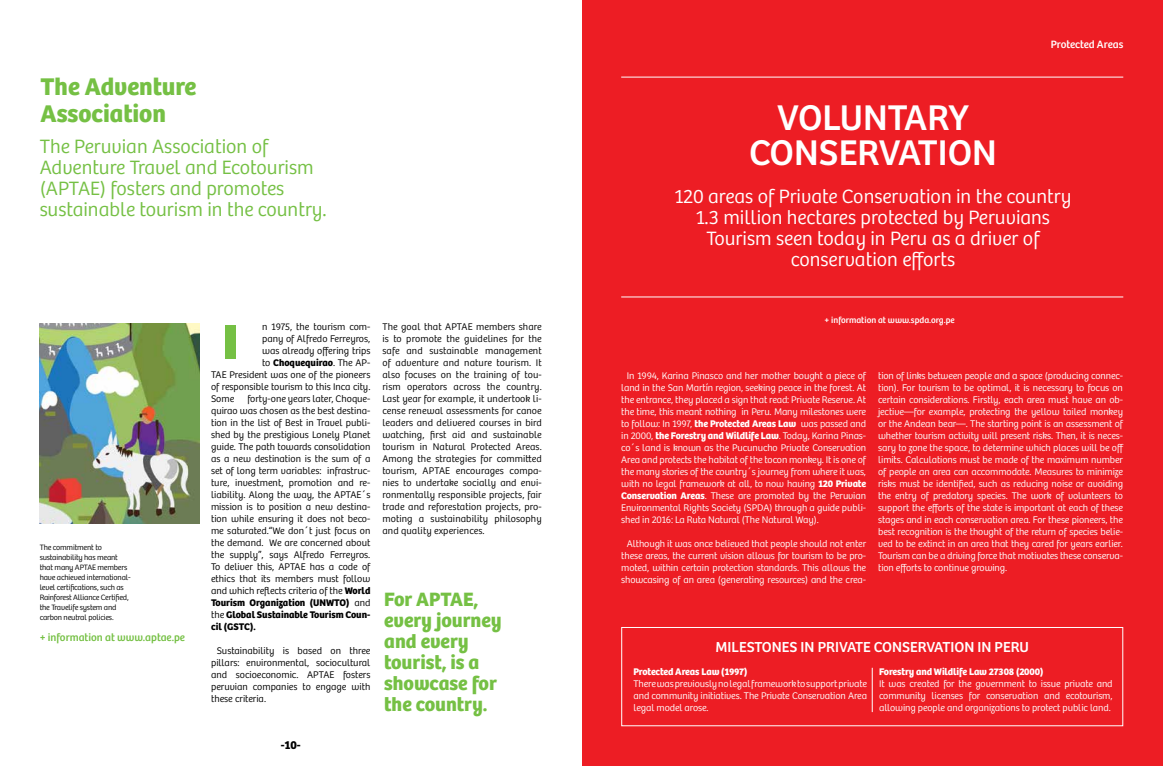
<style>
.page{position:relative;width:1163px;height:766px;background:#fff}
.page>*{position:absolute;margin:0;border:0;box-sizing:border-box;transform-origin:0 0}
.t1{font:800 50px "Bree";color:#75c044}
.t2{font:37px/35px "Bree Peru";color:#fff;text-align:center}
.t3{font:700 25px/27px "Bree Peru";color:#75c044}
.t4{font:300 20px/21px "Bree Peru";color:#fff;text-align:center}
.t5{font:300 20px/21px "Bree Peru";color:#75c044}
.t6{font:700 20px/21px "Bree Peru";color:#75c044}
.t7{font:15px "Bree Peru";color:#fff}
.t8{font:700 12px "Bree";color:#000}
.t9{font:11px "Bree Peru";color:#75c044}
.t10{font:11px "Bree Peru";letter-spacing:-.005em;color:#fff}
.t11{font:300 10px/12px "Bree Peru";letter-spacing:-.01em;color:#fff;text-align:justify}
.t12{font:300 10px/12px "Bree Peru";color:#000;text-align:justify}
.t13{font:700 10px "Bree Peru";letter-spacing:-.01em;color:#fff}
.t14{font:700 10px "Bree Peru";color:#000}
.t15{font:9px "Bree Peru";color:#fff}
.t16{font:300 8px/10px "Bree Peru";letter-spacing:-.02em;color:#000}
.s1{font-weight:300}
.s2{font-weight:700}
</style>
<div class="page">
<div style="left:582px;top:0;width:580px;height:765px;background:#ed1d24"></div>
<hr style="left:621px;top:77px;width:502px;height:1px;background:#fff">
<hr style="left:621px;top:296px;width:502px;height:1px;background:#fff">
<div style="left:621px;top:627px;width:501px;height:98px;border:1px solid #fff"></div>
<hr style="left:871px;top:667px;width:1px;height:44px;background:#fff">
<img style="left:40px;top:324px;width:159px;height:199px">
<h3 class="t3" style="left:41px;top:74px;width:157px">The Adventure<br>Association</h3>
<h3 class="t5" style="left:40px;top:137px;width:288px">The Peruvian Association of<br>Adventure Travel and Ecotourism (APTAE) fosters and promotes sustainable tourism in the country.</h3>
<p class="t16" style="left:40px;top:542px;width:92px">The commitment to sustainability has meant that many APTAE members have achieved international&shy;level certifications, such as<br>Rainforest Alliance Certified, the Travelife system and carbon neutral policies.</p>
<p class="t9" style="left:40px;top:630px;width:147px">+ information at www.aptae.pe</p>
<p class="t12" style="left:262px;top:320px;width:110px">n 1975, the tourism com-</p>
<p class="t12" style="left:262px;top:332px;width:110px">pany of Alfredo Ferreyros,</p>
<p class="t12" style="left:262px;top:344px;width:110px">was already offering trips</p>
<p class="t14" style="left:262px;top:356px;width:110px"><span class="s1">to</span> Choquequirao<span class="s1">. The AP-</span></p>
<p class="t12" style="left:211px;top:368px;width:161px">TAE President was one of the pioneers</p>
<p class="t12" style="left:211px;top:380px;width:161px">of responsible tourism to this Inca city.</p>
<p class="t12" style="left:211px;top:392px;width:25px">Some</p>
<h1 class="t1" style="left:222px;top:310px;width:17px">I</h1>
<p class="t12" style="left:211px;top:392px;width:161px;text-indent:36px">forty-one years later, Choque&shy;quirao was chosen as the best destina&shy;tion in the list of Best in Travel publi&shy;shed by the prestigious Lonely Planet guide. The path towards consolidation as a new destination is the sum of a set of long term variables: infrastruc&shy;ture, investment, promotion and re&shy;liability. Along the way, the APTAE´s mission is to position a new destina&shy;tion while ensuring it does not beco&shy;me saturated.“We don´t just focus on the demand. We are concerned about the supply”, says Alfredo Ferreyros.<br>To deliver this, APTAE has a code of ethics that its members must follow and which reflects criteria of the <span class="s2">World Tourism Organization (UNWTO)</span> and the <span class="s2">Global Sustainable Tourism Coun&shy;cil (GSTC).</span></p>
<p class="t12" style="left:211px;top:644px;width:161px;text-indent:6px">Sustainability is based on three pillars: environmental, sociocultural and socioeconomic. APTAE fosters peruvian companies to engage with these criteria.</p>
<p class="t8" style="left:281px;top:737px;width:22px">-10-</p>
<p class="t12" style="left:382px;top:320px;width:161px">The goal that APTAE members share is to promote the guidelines for the safe and sustainable management of adventure and nature tourism. It also focuses on the training of tou&shy;rism operators across the country.<br>Last year for example, it undertook li&shy;cense renewal assessments for canoe leaders and delivered courses in bird watching, first aid and sustainable tourism in Natural Protected Areas.<br>Among the strategies for committed tourism, APTAE encourages compa&shy;nies to undertake socially and envi&shy;ronmentally responsible projects, fair trade and reforestation projects, pro&shy;moting a sustainability philosophy and quality experiences.</p>
<h3 class="t6" style="left:384px;top:589px;width:119px">For APTAE, every journey and every tourist, is a showcase for the country.</h3>
<p class="t10" style="left:1050px;top:38px;width:74px">Protected Areas</p>
<h2 class="t2" style="left:749px;top:101px;width:249px">VOLUNTARY<br>CONSERVATION</h2>
<h3 class="t4" style="left:674px;top:186px;width:398px">120 areas of Private Conservation in the country 1.3 million hectares protected by Peruvians Tourism seen today in Peru as a driver of conservation efforts</h3>
<p class="t15" style="left:824px;top:314px;width:131px">+ information at www.spda.org.pe</p>
<p class="t11" style="left:621px;top:369px;width:246px;text-indent:6px">In 1994, Karina Pinasco and her mother bought a piece of land in the San Martín region, seeking peace in the forest. At the entrance, they placed a sign that read: Private Reserve. At the time, this meant nothing in Peru. Many milestones were to follow: In 1997, <span class="s2">the Protected Areas Law</span> was passed and in 2000, <span class="s2">the Forestry and Wildlife Law</span>. Today, Karina Pinas&shy;co´s land is known as the Pucunucho Private Conservation Area and protects the habitat of the tocon monkey. It is one of the many stories of the country´s journey from where it was, with no legal framework at all, to now having <span class="s2">120 Private Conservation Areas</span>. These are promoted by the Peruvian Environmental Rights Society (SPDA) through a guide publi&shy;shed in 2016: La Ruta Natural (The Natural Way).</p>
<p class="t11" style="left:621px;top:537px;width:246px;text-align:center">Although it was once believed that people should not enter these areas, the current vision allows for tourism to be pro&shy;moted, within certain protection standards. This allows the showcasing of an area (generating resources) and the crea-</p>
<p class="t11" style="left:878px;top:369px;width:247px">tion of links between people and a space (producing connec&shy;tion). For tourism to be optimal, it is necessary to focus on certain considerations. Firstly, each area must have an ob&shy;jective—for example, protecting the yellow tailed monkey or the Andean bear—. The starting point is an assessment of whether tourism activity will present risks. Then, it is neces&shy;sary to zone the space, to determine which places will be off limits. Calculations must be made of the maximum number of people an area can accommodate. Measures to minimize risks must be identified, such as reducing noise or avoiding the entry of predatory species. The work of volunteers to support the efforts of the state is important at each of these stages and in each conservation area. For these pioneers, the best recognition is the thought of the return of species belie&shy;ved to be extinct in an area that they cared for years earlier.<br>Tourism can be a driving force that motivates these conserva&shy;tion efforts to continue growing.</p>
<h3 class="t7" style="left:715px;top:638px;width:315px">MILESTONES IN PRIVATE CONSERVATION IN PERU</h3>
<p class="t13" style="left:633px;top:665px;width:115px">Protected Areas Law (1997)</p>
<p class="t11" style="left:633px;top:677px;width:235px">There was previously no legal framework to support private and community initiatives. The Private Conservation Area legal model arose.</p>
<p class="t13" style="left:878px;top:665px;width:166px">Forestry and Wildlife Law 27308 (2000)</p>
<p class="t11" style="left:878px;top:677px;width:235px">It was created for the government to issue private and community licenses for conservation and ecotourism, allowing people and organizations to protect public land.</p>
</div>
